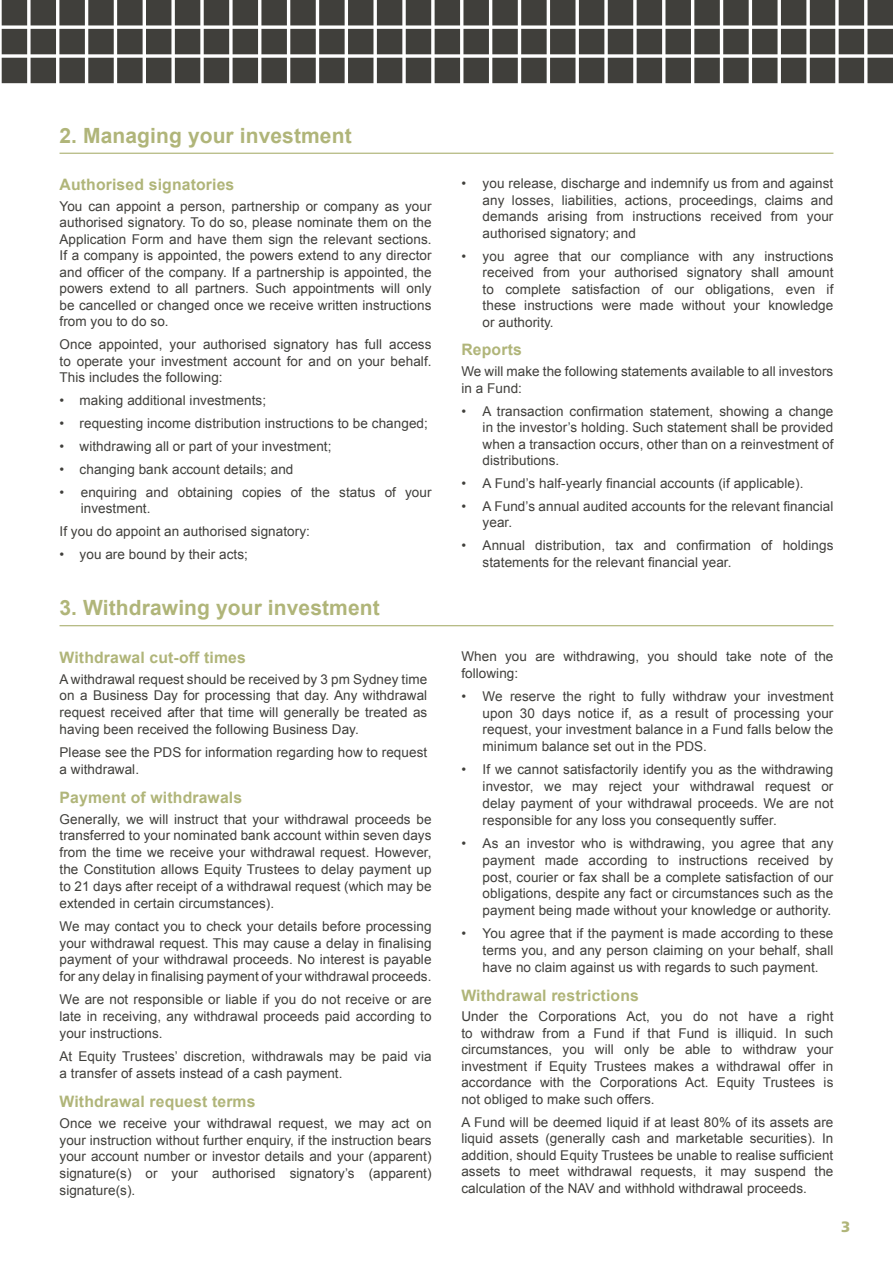
<style>
.page{position:relative;width:893px;height:1263px;background:#fff}
.page>*{position:absolute;margin:0;border:0;box-sizing:border-box;transform-origin:0 0}
.t1{font:700 21px "Arial";letter-spacing:.005em;color:#b0b579}
.t2{font:700 15.75px "Arial";letter-spacing:.01em;color:#b0b579}
.t3{font:900 15px "Frutiger";color:#b0b579}
.t4{font:13.5px/16.5px "Arial";letter-spacing:.005em;color:#403f3b;text-align:justify}
</style>
<div class="page">
<hr style="left:60px;top:153px;width:773px;height:1px;background:#b0b579">
<svg style="left:2px;top:0;width:891px;height:83px;fill:#403f3b"></svg>
<hr style="left:60px;top:625px;width:773px;height:1px;background:#b0b579">
<h1 class="t1" style="left:60px;top:121px;width:294px">2. Managing your investment</h1>
<p class="t2" style="left:60px;top:174px;width:176px">Authorised signatories</p>
<p class="t4" style="left:60px;top:198px;width:374px">You can appoint a person, partnership or company as your authorised signatory. To do so, please nominate them on the Application Form and have them sign the relevant sections.<br>If a company is appointed, the powers extend to any director and officer of the company. If a partnership is appointed, the powers extend to all partners. Such appointments will only be cancelled or changed once we receive written instructions from you to do so.</p>
<p class="t4" style="left:60px;top:336px;width:374px">Once appointed, your authorised signatory has full access to operate your investment account for and on your behalf.<br>This includes the following:</p>
<p class="t4" style="left:60px;top:392px;width:208px">• making additional investments;</p>
<p class="t4" style="left:60px;top:415px;width:370px">• requesting income distribution instructions to be changed;</p>
<p class="t4" style="left:60px;top:438px;width:273px">• withdrawing all or part of your investment;</p>
<p class="t4" style="left:60px;top:461px;width:235px">• changing bank account details; and</p>
<p class="t4" style="left:81px;top:484px;width:352px;text-indent:-21px">• enquiring and obtaining copies of the status of your investment.</p>
<p class="t4" style="left:60px;top:523px;width:252px">If you do appoint an authorised signatory:</p>
<p class="t4" style="left:60px;top:546px;width:190px">• you are bound by their acts;</p>
<h1 class="t1" style="left:60px;top:594px;width:322px">3. Withdrawing your investment</h1>
<p class="t2" style="left:60px;top:646px;width:188px">Withdrawal cut-off times</p>
<p class="t4" style="left:60px;top:670px;width:369px">A withdrawal request should be received by 3 pm Sydney time on a Business Day for processing that day. Any withdrawal request received after that time will generally be treated as having been received the following Business Day.</p>
<p class="t4" style="left:60px;top:744px;width:369px">Please see the PDS for information regarding how to request a withdrawal.</p>
<p class="t2" style="left:60px;top:786px;width:184px">Payment of withdrawals</p>
<p class="t4" style="left:60px;top:811px;width:374px">Generally, we will instruct that your withdrawal proceeds be transferred to your nominated bank account within seven days from the time we receive your withdrawal request. However, the Constitution allows Equity Trustees to delay payment up to 21 days after receipt of a withdrawal request (which may be extended in certain circumstances).</p>
<p class="t4" style="left:60px;top:918px;width:374px">We may contact you to check your details before processing your withdrawal request. This may cause a delay in finalising payment of your withdrawal proceeds. No interest is payable for any delay in finalising payment of your withdrawal proceeds.</p>
<p class="t4" style="left:60px;top:991px;width:373px">We are not responsible or liable if you do not receive or are late in receiving, any withdrawal proceeds paid according to your instructions.</p>
<p class="t4" style="left:60px;top:1048px;width:374px">At Equity Trustees’ discretion, withdrawals may be paid via a transfer of assets instead of a cash payment.</p>
<p class="t2" style="left:60px;top:1090px;width:198px">Withdrawal request terms</p>
<p class="t4" style="left:60px;top:1115px;width:374px">Once we receive your withdrawal request, we may act on your instruction without further enquiry, if the instruction bears your account number or investor details and your (apparent) signature(s) or your authorised signatory’s (apparent) signature(s).</p>
<p class="t4" style="left:483px;top:176px;width:352px;text-indent:-21px">• you release, discharge and indemnify us from and against any losses, liabilities, actions, proceedings, claims and demands arising from instructions received from your authorised signatory; and</p>
<p class="t4" style="left:483px;top:248px;width:352px;text-indent:-21px">• you agree that our compliance with any instructions received from your authorised signatory shall amount to complete satisfaction of our obligations, even if these instructions were made without your knowledge or authority.</p>
<p class="t2" style="left:461px;top:339px;width:62px">Reports</p>
<p class="t4" style="left:461px;top:363px;width:373px">We will make the following statements available to all investors in a Fund:</p>
<p class="t4" style="left:483px;top:403px;width:352px;text-indent:-21px">• A transaction confirmation statement, showing a change in the investor’s holding. Such statement shall be provided when a transaction occurs, other than on a reinvestment of distributions.</p>
<p class="t4" style="left:461px;top:475px;width:344px">• A Fund’s half-yearly financial accounts (if applicable).</p>
<p class="t4" style="left:483px;top:498px;width:352px;text-indent:-21px">• A Fund’s annual audited accounts for the relevant financial year.</p>
<p class="t4" style="left:483px;top:537px;width:352px;text-indent:-21px">• Annual distribution, tax and confirmation of holdings statements for the relevant financial year.</p>
<p class="t4" style="left:461px;top:648px;width:374px">When you are withdrawing, you should take note of the following:</p>
<p class="t4" style="left:483px;top:688px;width:352px;text-indent:-21px">• We reserve the right to fully withdraw your investment upon 30 days notice if, as a result of processing your request, your investment balance in a Fund falls below the minimum balance set out in the PDS.</p>
<p class="t4" style="left:483px;top:761px;width:352px;text-indent:-21px">• If we cannot satisfactorily identify you as the withdrawing investor, we may reject your withdrawal request or delay payment of your withdrawal proceeds. We are not responsible for any loss you consequently suffer.</p>
<p class="t4" style="left:483px;top:835px;width:352px;text-indent:-21px">• As an investor who is withdrawing, you agree that any payment made according to instructions received by post, courier or fax shall be a complete satisfaction of our obligations, despite any fact or circumstances such as the payment being made without your knowledge or authority.</p>
<p class="t4" style="left:483px;top:925px;width:352px;text-indent:-21px">• You agree that if the payment is made according to these terms you, and any person claiming on your behalf, shall have no claim against us with regards to such payment.</p>
<p class="t2" style="left:461px;top:985px;width:179px">Withdrawal restrictions</p>
<p class="t4" style="left:461px;top:1008px;width:374px">Under the Corporations Act, you do not have a right to withdraw from a Fund if that Fund is illiquid. In such circumstances, you will only be able to withdraw your investment if Equity Trustees makes a withdrawal offer in accordance with the Corporations Act. Equity Trustees is not obliged to make such offers.</p>
<p class="t4" style="left:461px;top:1114px;width:374px">A Fund will be deemed liquid if at least 80% of its assets are liquid assets (generally cash and marketable securities). In addition, should Equity Trustees be unable to realise sufficient assets to meet withdrawal requests, it may suspend the calculation of the NAV and withhold withdrawal proceeds.</p>
<p class="t3" style="left:841px;top:1218px;width:11px">3</p>
</div>
